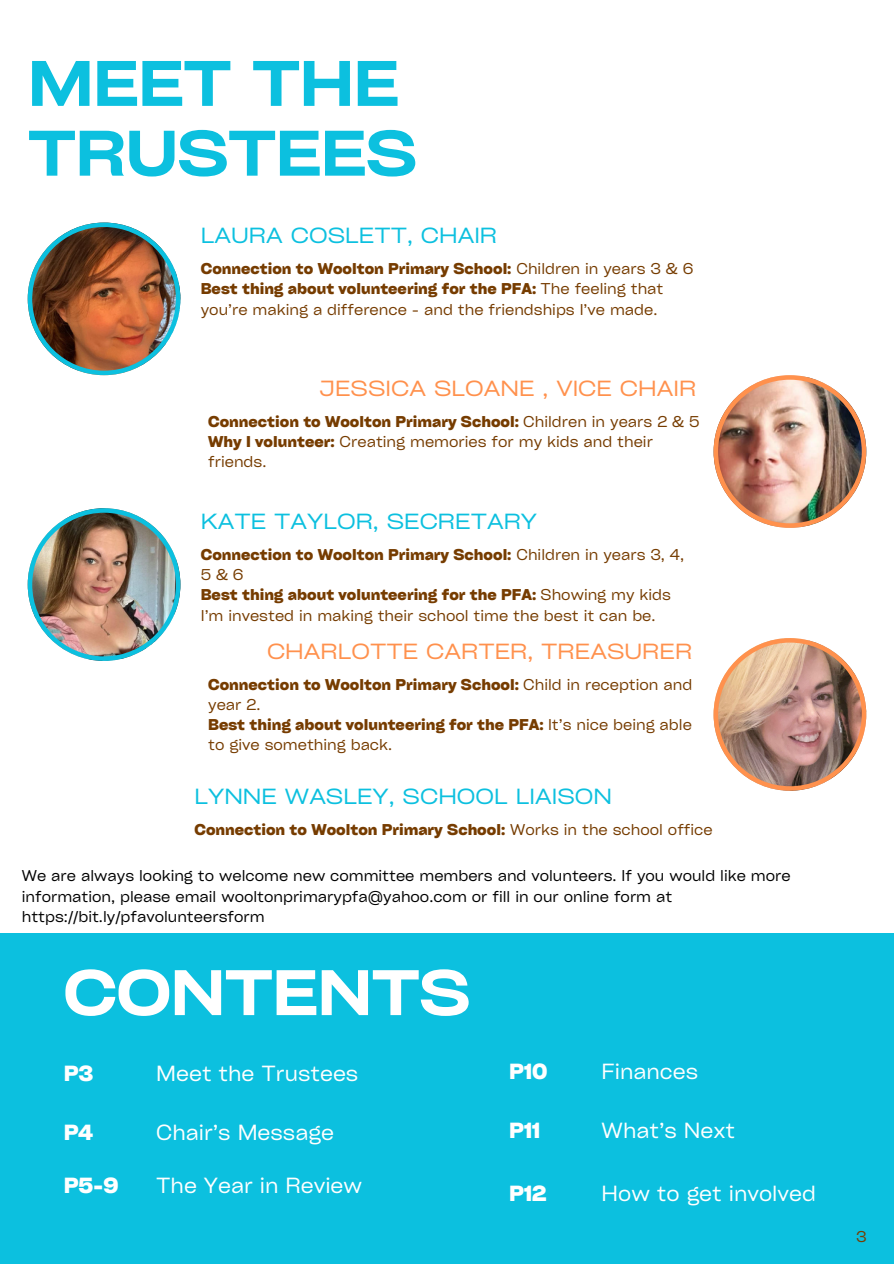
<style>
.page{position:relative;width:894px;height:1264px;background:#fff}
.page>*{position:absolute;margin:0;border:0;box-sizing:border-box;transform-origin:0 0}
.t1{font:600 expanded 61.5px/69.8px "Cy Grotesk";letter-spacing:-.015em;color:#0cc0df}
.t2{font:600 expanded 61.5px "Cy Grotesk";letter-spacing:-.015em;color:#fff}
.t3{font:21px "Cy Grotesk Key";color:#fff}
.t4{font:expanded 21px "Cy Grotesk";color:#0cc0df}
.t5{font:expanded 21px "Cy Grotesk";color:#ff914d}
.t6{font:700 21px "Cy Grotesk Key";color:#fff}
.t7{font:15px/20.2px "Cy Grotesk Key";color:#763c00}
.t8{font:700 15px/20.2px "Cy Grotesk Key";color:#763c00}
.t9{font:15px/20.2px "Cy Grotesk Key";color:#000}
.s1{font-weight:400}
.s2{font-weight:700}
</style>
<div class="page">
<div style="left:0;top:933px;width:893px;height:330px;background:#0cc0df"></div>
<img style="left:28px;top:222px;width:152px;height:153px">
<img style="left:28px;top:508px;width:152px;height:153px">
<img style="left:713px;top:375px;width:153px;height:153px">
<img style="left:713px;top:638px;width:153px;height:152px">
<p class="t1" style="left:28px;top:46px;width:391px">MEET THE<br>TRUSTEES</p>
<p class="t4" style="left:201px;top:222px;width:298px">LAURA COSLETT, CHAIR</p>
<h3 class="t8" style="left:201px;top:258px;width:494px">Connection to Woolton Primary School: <span class="s1">Children in years 3 &amp; 6</span></h3>
<p class="t7" style="left:201px;top:278px;width:464px"><span class="s2">Best thing about volunteering for the PFA:</span> The feeling that you’re making a difference - and the friendships I’ve made.</p>
<h2 class="t5" style="left:319px;top:374px;width:378px">JESSICA SLOANE , VICE CHAIR</h2>
<h2 class="t8" style="left:208px;top:410px;width:492px">Connection to Woolton Primary School: <span class="s1">Children in years 2 &amp; 5</span></h2>
<h4 class="t7" style="left:208px;top:431px;width:446px"><span class="s2">Why I volunteer:</span> Creating memories for my kids and their friends.</h4>
<h2 class="t4" style="left:201px;top:507px;width:338px">KATE TAYLOR, SECRETARY</h2>
<p class="t8" style="left:201px;top:543px;width:485px">Connection to Woolton Primary School: <span class="s1">Children in years 3, 4,<br>5&amp;6</span></p>
<h1 class="t7" style="left:201px;top:584px;width:471px"><span class="s2">Best thing about volunteering for the PFA:</span> Showing my kids<br>I’m invested in making their school time the best it can be.</h1>
<h2 class="t5" style="left:267px;top:637px;width:426px">CHARLOTTE CARTER, TREASURER</h2>
<h2 class="t8" style="left:208px;top:673px;width:485px">Connection to Woolton Primary School: <span class="s1">Child in reception and year 2.</span></h2>
<h4 class="t7" style="left:208px;top:714px;width:485px"><span class="s2">Best thing about volunteering for the PFA:</span> It’s nice being able to give something back.</h4>
<h2 class="t4" style="left:194px;top:783px;width:419px">LYNNE WASLEY, SCHOOL LIAISON</h2>
<h4 class="t8" style="left:194px;top:819px;width:519px">Connection to Woolton Primary School: <span class="s1">Works in the school office</span></h4>
<h4 class="t9" style="left:22px;top:865px;width:770px">We are always looking to welcome new committee members and volunteers. If you would like more information, please email wooltonprimarypfa@yahoo.com or fill in our online form at https://bit.ly/pfavolunteersform</h4>
<h1 class="t2" style="left:63px;top:953px;width:409px">CONTENTS</h1>
<p class="t6" style="left:64px;top:1060px;width:31px">P3</p>
<h3 class="t6" style="left:64px;top:1119px;width:31px">P4</h3>
<p class="t6" style="left:64px;top:1171px;width:56px">P5-9</p>
<p class="t3" style="left:156px;top:1060px;width:204px">Meet the Trustees</p>
<p class="t3" style="left:156px;top:1119px;width:179px">Chair’s Message</p>
<h3 class="t3" style="left:156px;top:1171px;width:207px">The Year in Review</h3>
<p class="t6" style="left:509px;top:1058px;width:40px">P10</p>
<p class="t3" style="left:601px;top:1058px;width:98px">Finances</p>
<p class="t6" style="left:509px;top:1117px;width:33px">P11</p>
<h3 class="t3" style="left:601px;top:1117px;width:135px">What’s Next</h3>
<h3 class="t6" style="left:509px;top:1180px;width:39px">P12</h3>
<p class="t3" style="left:601px;top:1180px;width:216px">How to get involved</p>
<p class="t7" style="left:855px;top:1225px;width:12px">3</p>
</div>
